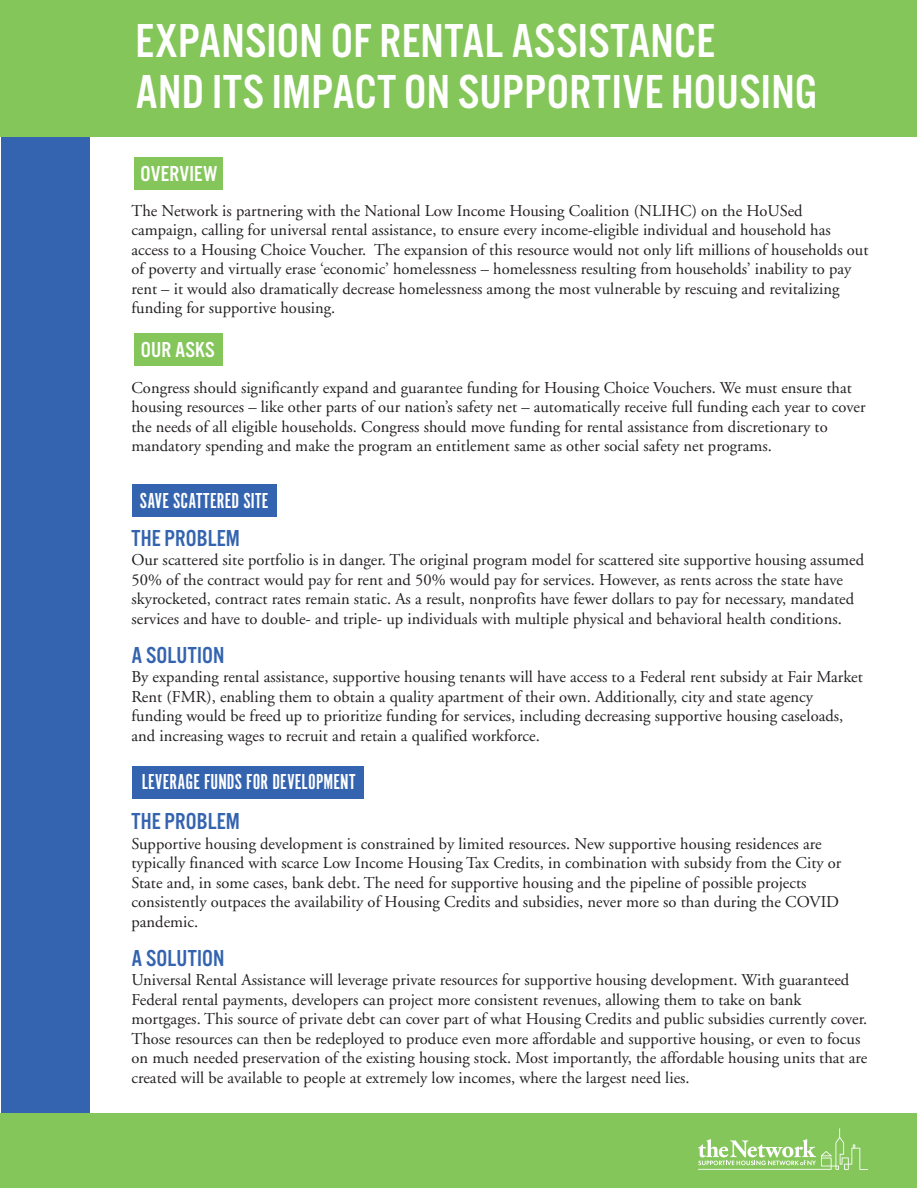
<style>
.page{position:relative;width:918px;height:1188px;background:#fff}
.page>*{position:absolute;margin:0;border:0;box-sizing:border-box;transform-origin:0 0}
.t1{font:49.5px/51px "Alternate Got No 3 D";letter-spacing:.005em;color:#fff}
.t2{font:24px "Alternate Got No 3 D";color:#3463af}
.t3{font:22.5px "Alternate Got No 1 D";letter-spacing:.005em;color:#fff}
.t4{font:22.5px "Alternate Got No 3 D";letter-spacing:.005em;color:#fff}
.t5{font:16.5px/19.5px "Adobe Garamond";color:#231f20}
</style>
<div class="page">
<div style="left:134px;top:158px;width:89px;height:32px;background:#85c65b"></div>
<div style="left:134px;top:334px;width:89px;height:32px;background:#85c65b"></div>
<div style="left:132px;top:485px;width:144px;height:32px;background:#3463af"></div>
<div style="left:132px;top:766px;width:232px;height:32px;background:#3463af"></div>
<div style="left:1px;top:0;width:89px;height:1187px;background:#3463af"></div>
<div style="left:0;top:1114px;width:917px;height:74px;background:#85c65b"></div>
<svg style="left:698px;top:1128px;width:170px;height:42px"></svg>
<div style="left:0;top:0;width:916px;height:137px;background:#85c65b"></div>
<h1 class="t1" style="left:136px;top:17px;width:683px">EXPANSION OF RENTAL ASSISTANCE<br>AND ITS IMPACT ON SUPPORTIVE HOUSING</h1>
<h3 class="t4" style="left:141px;top:162px;width:78px">OVERVIEW</h3>
<p class="t5" style="left:131px;top:201px;width:739px">The Network is partnering with the National Low Income Housing Coalition (NLIHC) on the HoUSed campaign, calling for universal rental assistance, to ensure every income-eligible individual and household has access to a Housing Choice Voucher. The expansion of this resource would not only lift millions of households out of poverty and virtually erase ‘economic’ homelessness – homelessness resulting from households’ inability to pay rent – it would also dramatically decrease homelessness among the most vulnerable by rescuing and revitalizing funding for supportive housing.</p>
<h3 class="t4" style="left:141px;top:338px;width:75px">OUR ASKS</h3>
<p class="t5" style="left:131px;top:378px;width:736px">Congress should significantly expand and guarantee funding for Housing Choice Vouchers. We must ensure that housing resources – like other parts of our nation’s safety net – automatically receive full funding each year to cover the needs of all eligible households. Congress should move funding for rental assistance from discretionary to mandatory spending and make the program an entitlement same as other social safety net programs.</p>
<h3 class="t3" style="left:140px;top:489px;width:130px">SAVE SCATTERED SITE</h3>
<h2 class="t2" style="left:131px;top:525px;width:110px">THE PROBLEM</h2>
<p class="t5" style="left:131px;top:551px;width:734px">Our scattered site portfolio is in danger. The original program model for scattered site supportive housing assumed 50% of the contract would pay for rent and 50% would pay for services. However, as rents across the state have skyrocketed, contract rates remain static. As a result, nonprofits have fewer dollars to pay for necessary, mandated services and have to double- and triple- up individuals with multiple physical and behavioral health conditions.</p>
<h2 class="t2" style="left:131px;top:642px;width:94px">A SOLUTION</h2>
<p class="t5" style="left:131px;top:668px;width:733px">By expanding rental assistance, supportive housing tenants will have access to a Federal rent subsidy at Fair Market Rent (FMR), enabling them to obtain a quality apartment of their own. Additionally, city and state agency funding would be freed up to prioritize funding for services, including decreasing supportive housing caseloads, and increasing wages to recruit and retain a qualified workforce.</p>
<h3 class="t3" style="left:142px;top:770px;width:215px">LEVERAGE FUNDS FOR DEVELOPMENT</h3>
<h2 class="t2" style="left:131px;top:808px;width:110px">THE PROBLEM</h2>
<p class="t5" style="left:131px;top:834px;width:712px">Supportive housing development is constrained by limited resources. New supportive housing residences are typically financed with scarce Low Income Housing Tax Credits, in combination with subsidy from the City or State and, in some cases, bank debt. The need for supportive housing and the pipeline of possible projects consistently outpaces the availability of Housing Credits and subsidies, never more so than during the COVID pandemic.</p>
<h2 class="t2" style="left:131px;top:945px;width:94px">A SOLUTION</h2>
<p class="t5" style="left:131px;top:970px;width:738px">Universal Rental Assistance will leverage private resources for supportive housing development. With guaranteed Federal rental payments, developers can project more consistent revenues, allowing them to take on bank mortgages. This source of private debt can cover part of what Housing Credits and public subsidies currently cover.<br>Those resources can then be redeployed to produce even more affordable and supportive housing, or even to focus on much needed preservation of the existing housing stock. Most importantly, the affordable housing units that are created will be available to people at extremely low incomes, where the largest need lies.</p>
</div>
